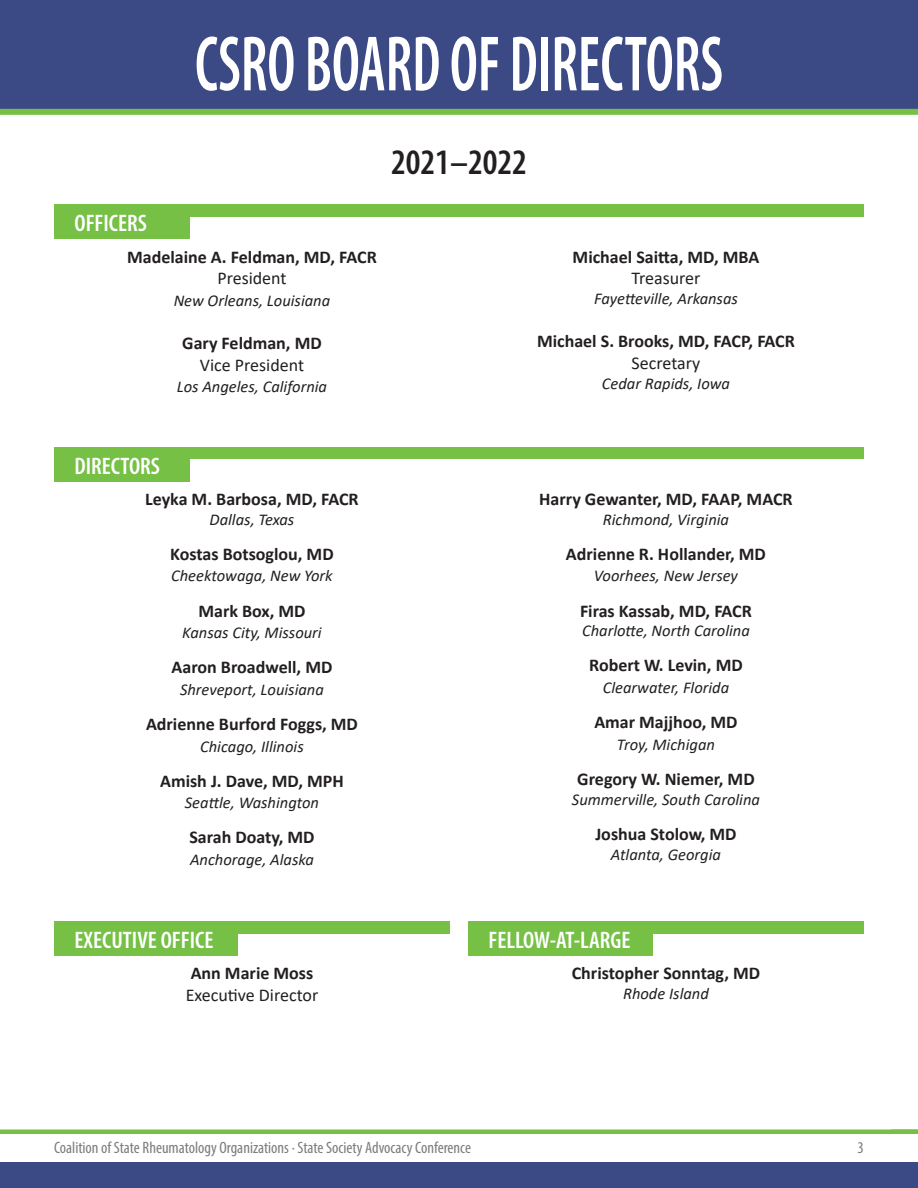
<style>
.page{position:relative;width:918px;height:1188px;background:#fff}
.page>*{position:absolute;margin:0;border:0;box-sizing:border-box;transform-origin:0 0}
.t1{font:600 condensed 79.2px "Myriad Pro";color:#fff;scale:.76 1}
.t2{font:600 condensed 36px "Myriad Pro";color:#231f20}
.t3{font:600 condensed 24px "Myriad Pro";color:#fff}
.leftcol{font:700 18px/21.6px "Calibri";color:#231f20;text-align:center}
.leftcol-2{font:18px/21.6px "Calibri";color:#231f20}
.leftcol-3{font:italic 16.5px "Calibri";color:#231f20}
.t4{font:condensed 16.5px "Myriad Pro";color:#7a7c7f}
.s1{font-weight:400}
.s2{font-weight:700}
</style>
<div class="page">
<div style="left:0;top:0;width:918px;height:109px;background:#3b4984"></div>
<hr style="left:0;top:1130px;width:918px;height:4px;background:#75c045">
<div style="left:0;top:1162px;width:918px;height:26px;background:#3b4984"></div>
<div style="left:0;top:109px;width:918px;height:6px;background:#75c045"></div>
<div style="left:54px;top:204px;width:810px;height:35px;background:#75c045"></div>
<div style="left:190px;top:217px;width:682px;height:28px;background:#fff"></div>
<div style="left:54px;top:447px;width:810px;height:35px;background:#75c045"></div>
<div style="left:190px;top:460px;width:682px;height:28px;background:#fff"></div>
<div style="left:54px;top:921px;width:810px;height:35px;background:#75c045"></div>
<div style="left:239px;top:934px;width:220px;height:28px;background:#fff"></div>
<div style="left:450px;top:907px;width:18px;height:55px;background:#fff"></div>
<div style="left:653px;top:934px;width:219px;height:28px;background:#fff"></div>
<p class="t1" style="left:195px;top:15px;width:696px">CSRO BOARD OF DIRECTORS</p>
<p class="t2" style="left:391px;top:140px;width:137px">2021–2022</p>
<p class="t3" style="left:75px;top:208px;width:74px">OFFICERS</p>
<p class="leftcol" style="left:127px;top:246px;width:251px">Madelaine A. Feldman, MD, FACR<br><span class="s1">President</span></p>
<p class="leftcol-3" style="left:174px;top:289px;width:158px">New Orleans, Louisiana</p>
<p class="leftcol" style="left:182px;top:332px;width:141px">Gary Feldman, MD<br><span class="s1">Vice President</span></p>
<p class="leftcol-3" style="left:177px;top:375px;width:152px">Los Angeles, California</p>
<p class="leftcol" style="left:573px;top:246px;width:188px">Michael Saitta, MD, MBA<br><span class="s1">Treasurer</span></p>
<p class="leftcol-3" style="left:594px;top:287px;width:145px">Fayetteville, Arkansas</p>
<p class="leftcol" style="left:537px;top:330px;width:259px">Michael S. Brooks, MD, FACP, FACR<br><span class="s1">Secretary</span></p>
<p class="leftcol-3" style="left:602px;top:372px;width:130px">Cedar Rapids, Iowa</p>
<p class="t3" style="left:75px;top:451px;width:87px">DIRECTORS</p>
<p class="leftcol" style="left:145px;top:488px;width:215px">Leyka M. Barbosa, MD, FACR</p>
<p class="leftcol-3" style="left:210px;top:508px;width:86px">Dallas, Texas</p>
<p class="leftcol" style="left:170px;top:543px;width:165px">Kostas Botsoglou, MD</p>
<p class="leftcol-3" style="left:171px;top:564px;width:163px">Cheektowaga, New York</p>
<p class="leftcol" style="left:198px;top:599px;width:109px">Mark Box, MD</p>
<p class="leftcol-3" style="left:182px;top:621px;width:141px">Kansas City, Missouri</p>
<p class="leftcol" style="left:172px;top:656px;width:162px">Aaron Broadwell, MD</p>
<p class="leftcol-3" style="left:180px;top:678px;width:145px">Shreveport, Louisiana</p>
<p class="leftcol" style="left:146px;top:713px;width:213px">Adrienne Burford Foggs, MD</p>
<p class="leftcol-3" style="left:200px;top:735px;width:105px">Chicago, Illinois</p>
<p class="leftcol" style="left:160px;top:770px;width:185px">Amish J. Dave, MD, MPH</p>
<p class="leftcol-3" style="left:185px;top:791px;width:136px">Seattle, Washington</p>
<p class="leftcol" style="left:189px;top:826px;width:127px">Sarah Doaty, MD</p>
<p class="leftcol-3" style="left:190px;top:848px;width:125px">Anchorage, Alaska</p>
<p class="leftcol" style="left:539px;top:488px;width:255px">Harry Gewanter, MD, FAAP, MACR</p>
<p class="leftcol-3" style="left:603px;top:508px;width:128px">Richmond, Virginia</p>
<p class="leftcol" style="left:566px;top:543px;width:201px">Adrienne R. Hollander, MD</p>
<p class="leftcol-3" style="left:594px;top:564px;width:146px">Voorhees, New Jersey</p>
<p class="leftcol" style="left:580px;top:599px;width:173px">Firas Kassab, MD, FACR</p>
<p class="leftcol-3" style="left:582px;top:619px;width:169px">Charlotte, North Carolina</p>
<p class="leftcol" style="left:589px;top:654px;width:155px">Robert W. Levin, MD</p>
<p class="leftcol-3" style="left:603px;top:676px;width:128px">Clearwater, Florida</p>
<p class="leftcol" style="left:594px;top:711px;width:145px">Amar Majjhoo, MD</p>
<p class="leftcol-3" style="left:617px;top:733px;width:100px">Troy, Michigan</p>
<p class="leftcol" style="left:577px;top:768px;width:179px">Gregory W. Niemer, MD</p>
<p class="leftcol-3" style="left:572px;top:788px;width:190px">Summerville, South Carolina</p>
<p class="leftcol" style="left:595px;top:823px;width:143px">Joshua Stolow, MD</p>
<p class="leftcol-3" style="left:611px;top:843px;width:112px">Atlanta, Georgia</p>
<p class="t3" style="left:75px;top:925px;width:140px">EXECUTIVE OFFICE</p>
<p class="leftcol-2" style="left:186px;top:962px;width:134px"><span class="s2">Ann Marie Moss<br></span>Executive Director</p>
<p class="leftcol" style="left:572px;top:962px;width:190px">Christopher Sonntag, MD</p>
<p class="t3" style="left:489px;top:925px;width:144px">FELLOW-AT-LARGE</p>
<p class="leftcol-3" style="left:623px;top:982px;width:87px">Rhode Island</p>
<p class="t4" style="left:54px;top:1137px;width:419px">Coalition of State Rheumatology Organizations · State Society Advocacy Conference</p>
<p class="t4" style="left:858px;top:1137px;width:8px">3</p>
</div>
